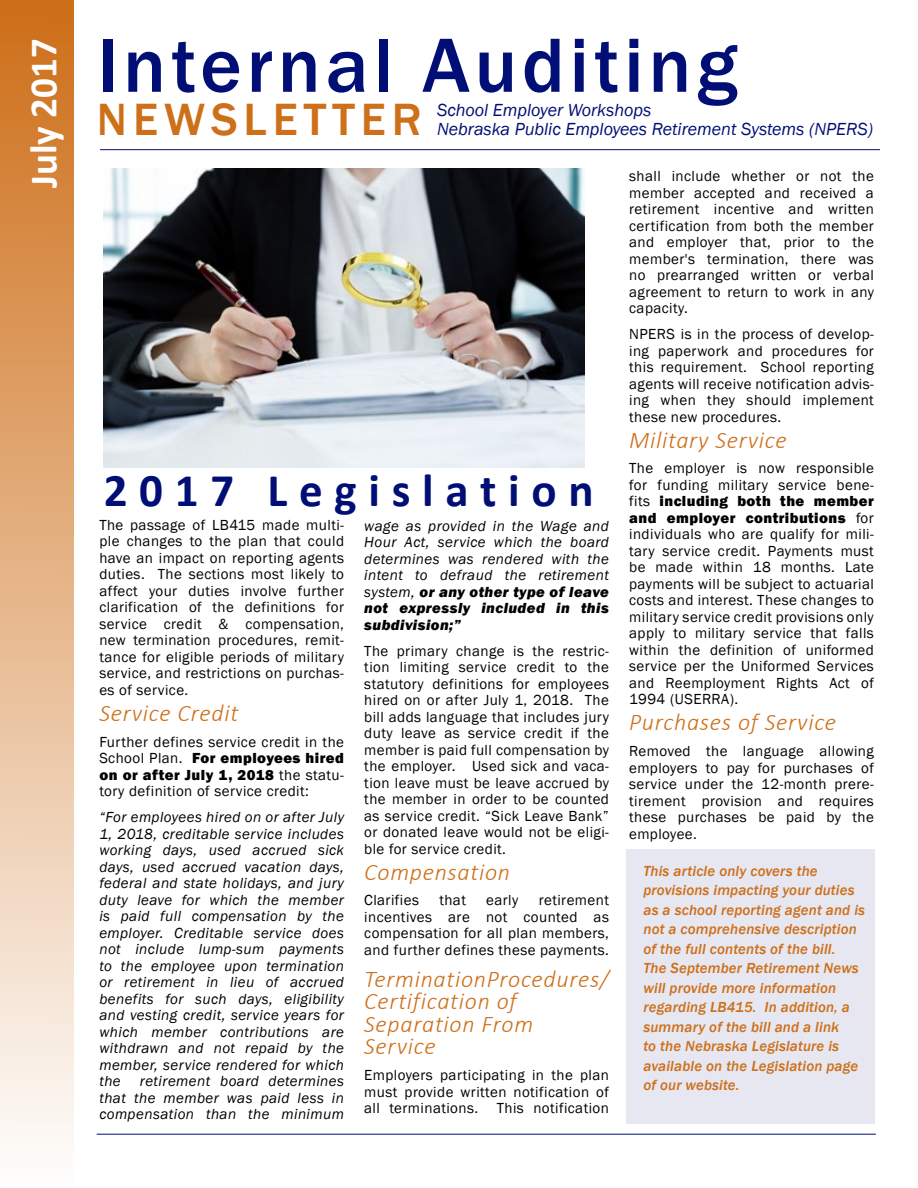
<style>
.page{position:relative;width:918px;height:1188px;background:#fff}
.page>*{position:absolute;margin:0;border:0;box-sizing:border-box;transform-origin:0 0}
.t1{font:500 79.5px "Franklin Gothic";letter-spacing:.06em;color:#000e75}
.t2{font:700 47.1px "Calibri";letter-spacing:.25em;color:#000e75}
.t3{font:500 46.5px "Franklin Gothic";letter-spacing:.13em;color:#ce6f19}
.t4{font:700 39px "Calibri";color:#fff}
.t5{font:italic 300 24px/22.5px "Calibri";letter-spacing:.03em;color:#ce6f19}
.t6{font:italic 18px/19.5px "Franklin Gothic";color:#000e75}
.t7{font:15px/16.5px "Franklin Gothic";letter-spacing:.03em;color:#000;text-align:justify}
.t8{font:italic 15px/16.5px "Franklin Gothic";letter-spacing:.03em;color:#000;text-align:justify}
.t9{font:italic 500 15px/19.5px "Franklin Gothic";letter-spacing:.01em;color:#ce6f19}
.s1{font-weight:800}
</style>
<div class="page">
<div style="left:626px;top:849px;width:249px;height:274px;background:#e6e7f1"></div>
<div style="left:0;top:0;width:73px;height:1188px;background:linear-gradient(to bottom,#cd6e17,#fefefd)"></div>
<hr style="left:100px;top:149px;width:780px;height:1px;background:#000e75">
<img style="left:103px;top:169px;width:481px;height:299px">
<hr style="left:97px;top:1134px;width:779px;height:1px;background:#000e75">
<h3 class="t4" style="left:19px;top:188px;width:151px;rotate:-90deg">July 2017</h3>
<h1 class="t1" style="left:97px;top:16px;width:642px">Internal Auditing</h1>
<p class="t6" style="left:437px;top:100px;width:438px">School Employer Workshops<br>Nebraska Public Employees Retirement Systems (NPERS)</p>
<h3 class="t3" style="left:97px;top:91px;width:326px">newsletter</h3>
<p class="t7" style="left:629px;top:168px;width:246px">shall include whether or not the member accepted and received a retirement incentive and written certification from both the member and employer that, prior to the member's termination, there was no prearranged written or verbal agreement to return to work in any capacity.</p>
<p class="t7" style="left:629px;top:326px;width:246px">NPERS is in the process of develop&shy;ing paperwork and procedures for this requirement. School reporting agents will receive notification advis&shy;ing when they should implement these new procedures.</p>
<h3 class="t5" style="left:629px;top:428px;width:159px">Military Service</h3>
<p class="t7" style="left:629px;top:461px;width:246px">The employer is now responsible for funding military service bene&shy;fits <span class="s1">including both the member and employer contributions</span> for individuals who are qualify for mili&shy;tary service credit. Payments must be made within 18 months. Late payments will be subject to actuarial costs and interest. These changes to military service credit provisions only apply to military service that falls within the definition of uniformed service per the Uniformed Services and Reemployment Rights Act of 1994 (USERRA).</p>
<h3 class="t5" style="left:629px;top:711px;width:209px">Purchases of Service</h3>
<p class="t7" style="left:629px;top:743px;width:246px">Removed the language allowing employers to pay for purchases of service under the 12-month prere&shy;tirement provision and requires these purchases be paid by the employee.</p>
<h2 class="t2" style="left:104px;top:460px;width:492px">2017 Legislation</h2>
<p class="t7" style="left:99px;top:517px;width:246px">The passage of LB415 made multi&shy;ple changes to the plan that could have an impact on reporting agents duties. The sections most likely to affect your duties involve further clarification of the definitions for service credit &amp; compensation, new termination procedures, remit&shy;tance for eligible periods of military service, and restrictions on purchas&shy;es of service.</p>
<h3 class="t5" style="left:99px;top:701px;width:141px">Service Credit</h3>
<p class="t7" style="left:99px;top:734px;width:246px">Further defines service credit in the School Plan. <span class="s1">For employees hired on or after July 1, 2018</span> the statu&shy;tory definition of service credit:</p>
<p class="t8" style="left:99px;top:809px;width:246px">“For employees hired on or after July 1, 2018, creditable service includes working days, used accrued sick days, used accrued vacation days, federal and state holidays, and jury duty leave for which the member is paid full compensation by the employer. Creditable service does not include lump-sum payments to the employee upon termination or retirement in lieu of accrued benefits for such days, eligibility and vesting credit, service years for which member contributions are withdrawn and not repaid by the member, service rendered for which the</p>
<p class="t8" style="left:364px;top:518px;width:246px">wage as provided in the Wage and Hour Act, service which the board determines was rendered with the intent to defraud the retirement system, <span class="s1">or any other type of leave not expressly included in this subdivision;”</span></p>
<p class="t7" style="left:364px;top:643px;width:246px">The primary change is the restric&shy;tion limiting service credit to the statutory definitions for employees hired on or after July 1, 2018. The bill adds language that includes jury duty leave as service credit if the member is paid full compensation by the employer. Used sick and vaca&shy;tion leave must be leave accrued by the member in order to be counted as service credit. “Sick Leave Bank” or donated leave would not be eligi&shy;ble for service credit.</p>
<h3 class="t5" style="left:364px;top:860px;width:147px">Compensation</h3>
<p class="t7" style="left:364px;top:893px;width:56px">Clarifies</p>
<p class="t7" style="left:439px;top:893px;width:28px">that</p>
<p class="t7" style="left:486px;top:893px;width:34px">early</p>
<p class="t9" style="left:644px;top:861px;width:223px">This article only covers the provisions impacting your duties as a school reporting agent and is not a comprehensive description of the full contents of the bill.<br>The September Retirement News will provide more information regarding LB415. In addition, a summary of the bill and a link<br>to the Nebraska Legislature is available on the Legislation page of our website.</p>
<p class="t7" style="left:364px;top:893px;width:246px;text-indent:175px">retirement incentives are not counted as compensation for all plan members, and further defines these payments.</p>
<h3 class="t5" style="left:364px;top:967px;width:246px">TerminationProcedures/<br>Certification of<br>Separation From<br>Service</h3>
<p class="t7" style="left:364px;top:1067px;width:246px">Employers participating in the plan must provide written notification of all terminations. This notification</p>
<p class="t8" style="left:99px;top:1073px;width:246px;text-indent:41px">retirement board determines that the member was paid less in compensation than the minimum</p>
</div>
